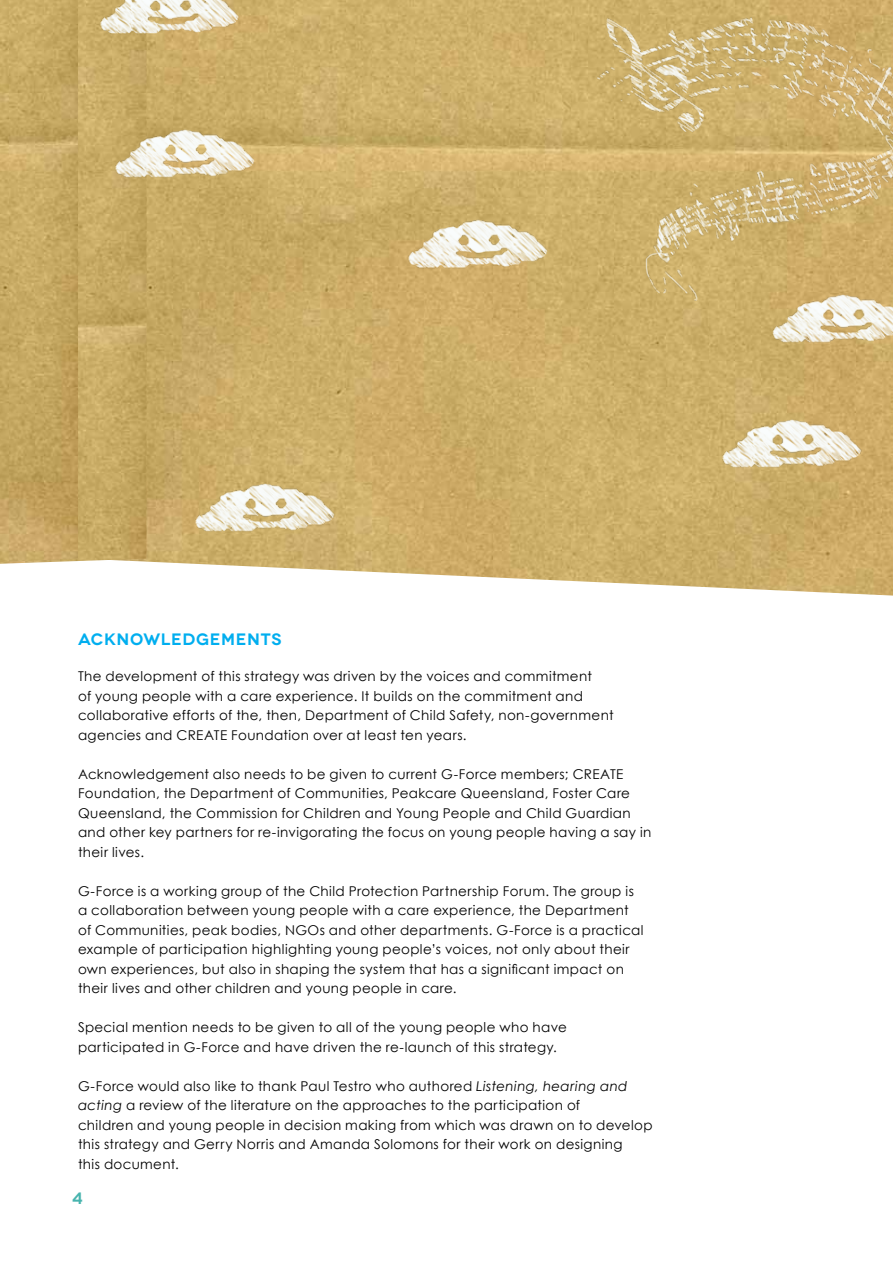
<style>
.page{position:relative;width:893px;height:1263px;background:#fff}
.page>*{position:absolute;margin:0;border:0;box-sizing:border-box;transform-origin:0 0}
.t1{font:600 16.5px "Novecentowide";letter-spacing:.04em;color:#00aeef}
.t2{font:600 16.5px "Novecentowide";color:#48b4ae}
.t3{font:13.5px/19.5px "Century Gothic";letter-spacing:.025em;color:#000}
.s1{font-style:italic}
</style>
<div class="page">
<img style="left:146px;top:0;width:747px;height:596px">
<img style="left:385px;top:0;width:508px;height:425px">
<img style="left:0;top:103px;width:146px;height:461px">
<img style="left:0;top:0;width:78px;height:562px">
<img style="left:751px;top:253px;width:142px;height:125px">
<img style="left:174px;top:442px;width:198px;height:154px">
<img style="left:387px;top:179px;width:199px;height:158px">
<img style="left:93px;top:88px;width:199px;height:159px">
<img style="left:78px;top:0;width:199px;height:103px">
<img style="left:700px;top:378px;width:193px;height:159px">
<p class="t1" style="left:78px;top:629px;width:205px">ACKNOWLEDGEMENTS</p>
<p class="t3" style="left:78px;top:666px;width:537px">The development of this strategy was driven by the voices and commitment<br>of young people with a care experience. It builds on the commitment and collaborative efforts of the, then, Department of Child Safety, non-government agencies and CREATE Foundation over at least ten years.</p>
<p class="t3" style="left:78px;top:764px;width:575px">Acknowledgement also needs to be given to current G-Force members; CREATE Foundation, the Department of Communities, Peakcare Queensland, Foster Care Queensland, the Commission for Children and Young People and Child Guardian and other key partners for re-invigorating the focus on young people having a say in their lives.</p>
<p class="t3" style="left:78px;top:881px;width:567px">G-Force is a working group of the Child Protection Partnership Forum. The group is a collaboration between young people with a care experience, the Department of Communities, peak bodies, NGOs and other departments. G-Force is a practical example of participation highlighting young people’s voices, not only about their own experiences, but also in shaping the system that has a significant impact on their lives and other children and young people in care.</p>
<p class="t3" style="left:78px;top:1017px;width:490px">Special mention needs to be given to all of the young people who have participated in G-Force and have driven the re-launch of this strategy.</p>
<p class="t3" style="left:78px;top:1076px;width:576px">G-Force would also like to thank Paul Testro who authored <span class="s1">Listening, hearing and acting</span> a review of the literature on the approaches to the participation of<br>children and young people in decision making from which was drawn on to develop this strategy and Gerry Norris and Amanda Solomons for their work on designing<br>this document.</p>
<p class="t2" style="left:72px;top:1188px;width:13px">4</p>
</div>
